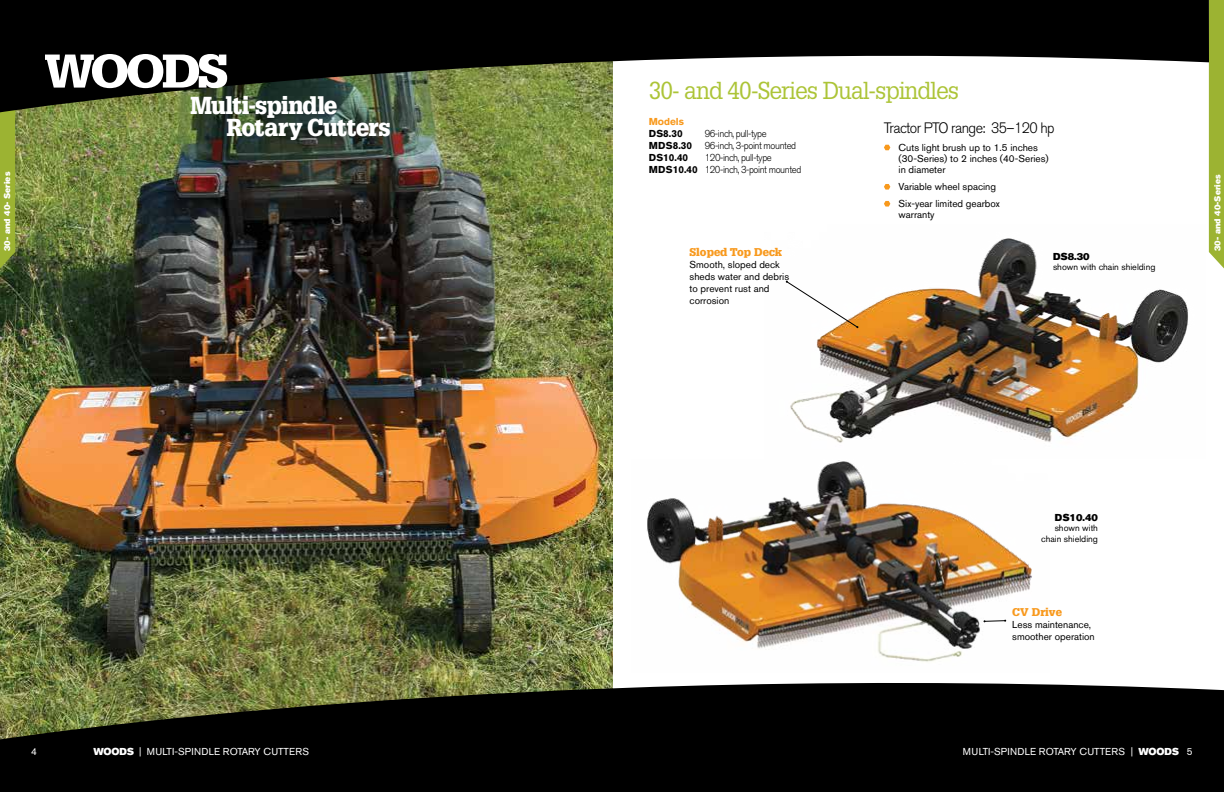
<style>
.page{position:relative;width:1224px;height:792px;background:#fff}
.page>*{position:absolute;margin:0;border:0;box-sizing:border-box;transform-origin:0 0}
.t1{font:24px "Glypha LT Std";letter-spacing:-.04em;color:#acc437;scale:.95 1}
.t2{font:900 24px/22px "Glypha LT Std";letter-spacing:-.03em;color:#fff;scale:.95 1}
.t3{font:300 15px "Akzidenz Grotesk BE";letter-spacing:-.04em;color:#000;scale:.95 1}
.t4{font:900 11px "Glypha LT Std";color:#f8991d}
.t5{font:10px/12px "Akzidenz Grotesk BE";color:#000}
.t6{font:300 10px/12px "Akzidenz Grotesk BE";letter-spacing:-.04em;color:#000;scale:.95 1}
.t7{font:10px "Akzidenz Grotesk BE";letter-spacing:.02em;color:#fff}
.t8{font:10px "Akzidenz Grotesk BE Super";color:#000}
.t9{font:700 10px "Akzidenz Grotesk BE";color:#f8991d}
.t10{font:700 10px "Akzidenz Grotesk BE";color:#000}
.t11{font:9px/10.8px "Akzidenz Grotesk BE";color:#000;text-align:right}
.t12{font:8.5px "Akzidenz Grotesk BE Super";color:#fff}
.s1{font-weight:700}
.s2{font-family:"Akzidenz Grotesk BE Super"}
</style>
<div class="page">
<img style="left:0;top:116px;width:612px;height:543px">
<img style="left:785px;top:238px;width:403px;height:205px">
<svg style="left:884px;top:145px;width:6px;height:5px"></svg>
<svg style="left:884px;top:184px;width:6px;height:6px"></svg>
<svg style="left:884px;top:201px;width:6px;height:6px"></svg>
<svg style="left:0;top:659px;width:1224px;height:133px;background:#28291e"></svg>
<svg style="left:786px;top:281px;width:73px;height:47px"></svg>
<div style="left:1209px;top:0;width:15px;height:268px;background:#9cb332"></div>
<div style="left:0;top:116px;width:15px;height:152px;background:#9cb332"></div>
<svg style="left:0;top:0;width:1209px;height:116px;fill:#000"></svg>
<svg style="left:45px;top:54px;width:182px;height:34px"></svg>
<img style="left:632px;top:460px;width:417px;height:212px">
<svg style="left:984px;top:620px;width:22px;height:2px"></svg>
<h1 class="t1" style="left:649px;top:76px;width:328px">30- and 40-Series Dual-spindles</h1>
<h1 class="t2" style="left:227px;top:94px;width:174px;text-indent:-36px">Multi-spindle<br>Rotary Cutters</h1>
<p class="t9" style="left:649px;top:116px;width:37px">Models</p>
<p class="t10" style="left:649px;top:128px;width:35px">DS8.30</p>
<h2 class="t3" style="left:884px;top:119px;width:181px">Tractor PTO range: 35–120 hp</h2>
<p class="t6" style="left:649px;top:128px;width:157px;text-indent:56px">96-inch, pull-type<br><span class="s1">MDS8.30</span> 96-inch, 3-point mounted<br><span class="s1">DS10.40</span></p>
<p class="t5" style="left:899px;top:142px;width:152px;line-height:11px">Cuts light brush up to 1.5 inches (30-Series) to 2 inches (40-Series) in diameter</p>
<p class="t5" style="left:899px;top:178px;width:102px;line-height:17px">Variable wheel spacing<br>Six-year limited gearbox</p>
<p class="t5" style="left:899px;top:209px;width:38px">warranty</p>
<p class="t6" style="left:649px;top:152px;width:162px;text-indent:56px">120-inch, pull-type<br><span class="s1">MDS10.40</span> 120-inch, 3-point mounted</p>
<p class="t12" style="left:2px;top:251px;width:81px;rotate:-90deg">30- and 40- Series</p>
<p class="t12" style="left:1212px;top:251px;width:78px;rotate:-90deg">30- and 40-Series</p>
<p class="t4" style="left:690px;top:245px;width:94px">Sloped Top Deck</p>
<p class="t5" style="left:690px;top:258px;width:101px">Smooth, sloped deck sheds water and debris to prevent rust and corrosion</p>
<p class="t8" style="left:1053px;top:250px;width:38px">DS8.30</p>
<p class="t11" style="left:1053px;top:262px;width:104px">shown with chain shielding</p>
<p class="t8" style="left:1055px;top:511px;width:45px">DS10.40</p>
<p class="t11" style="left:1041px;top:523px;width:58px">shown with chain shielding</p>
<p class="t4" style="left:1012px;top:606px;width:51px">CV Drive</p>
<p class="t5" style="left:1012px;top:619px;width:84px">Less maintenance, smoother operation</p>
<p class="t7" style="left:31px;top:745px;width:7px">4</p>
<p class="t7" style="left:94px;top:745px;width:217px"><span class="s2">WOODS</span> | MULTI-SPINDLE ROTARY CUTTERS</p>
<p class="t7" style="left:963px;top:745px;width:231px">MULTI-SPINDLE ROTARY CUTTERS | <span class="s2">WOODS</span> 5</p>
</div>
